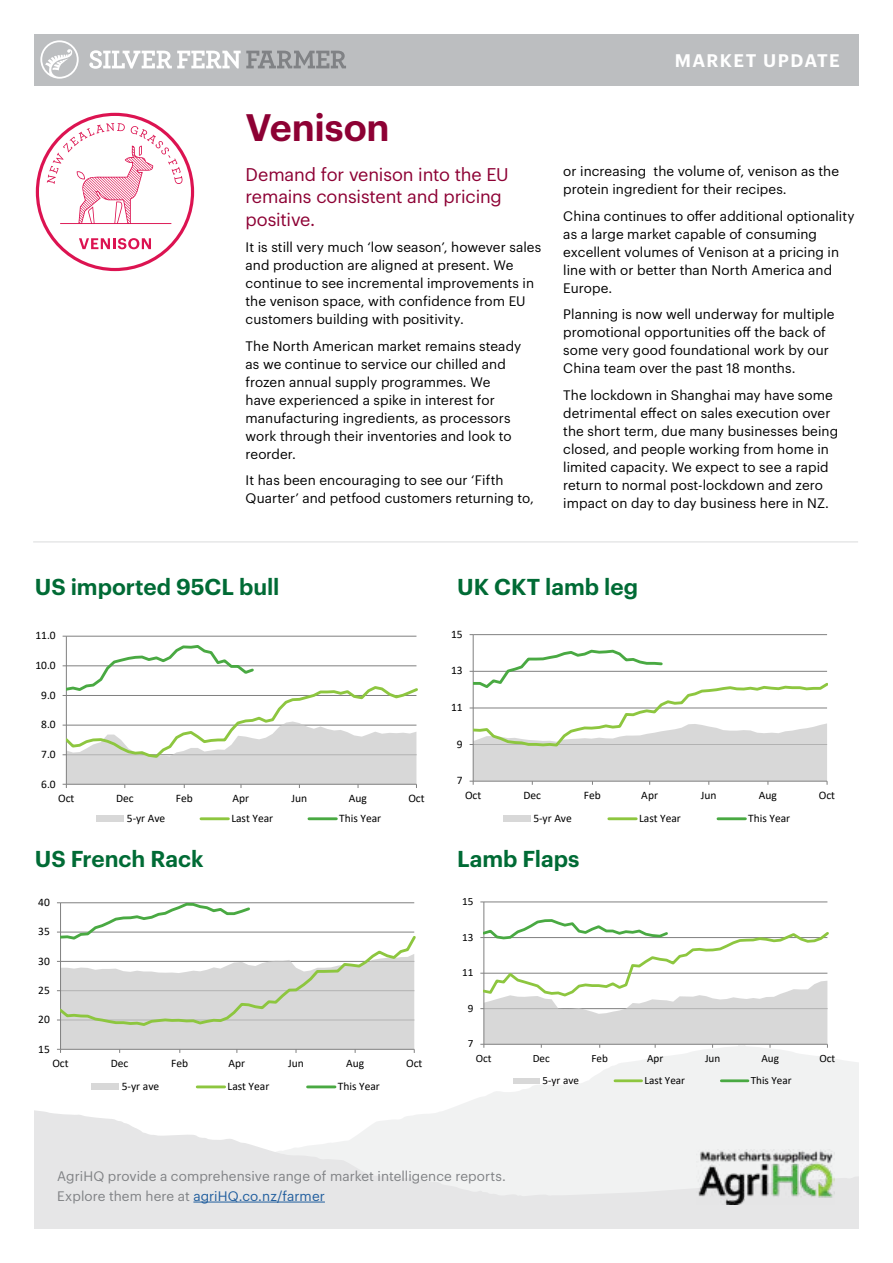
<style>
.page{position:relative;width:893px;height:1263px;background:#fff}
.page>*{position:absolute;margin:0;border:0;box-sizing:border-box;transform-origin:0 0}
.t1{font:600 37.5px "Graphik";letter-spacing:-.005em;color:#8d0134}
.t2{font:600 22.5px "Graphik";color:#006b35}
.t3{font:18px/22.5px "Graphik";letter-spacing:-.005em;color:#8d0134}
.t4{font:600 17.85px "Graphik";letter-spacing:.075em;color:#fff}
.t5{font:13.5px/18px "Graphik";letter-spacing:.005em;color:#000}
.t6{font:13.5px/19.5px "Graphik";letter-spacing:.005em;color:#808285}
.t7{font:11.55px "Calibri";letter-spacing:-.005em;color:#000}
.t8{font:11.1px "Calibri";letter-spacing:-.005em;color:#000}
.s1{color:#215e9e}
</style>
<div class="page">
<div style="left:34px;top:34px;width:825px;height:51px;background:#bcbec0"></div>
<svg style="left:40px;top:40px;width:39px;height:39px"></svg>
<svg style="left:34px;top:1108px;width:446px;height:121px;fill:#e6e6e7"></svg>
<svg style="left:89px;top:50px;width:257px;height:19px"></svg>
<hr style="left:33px;top:541px;width:825px;height:2px;background:#e6e7e8">
<svg style="left:36px;top:113px;width:158px;height:158px"></svg>
<hr style="left:193px;top:1202px;width:132px;height:1px;background:#215e9e">
<hr style="left:66px;top:636px;width:350px;height:1px;background:#808080">
<hr style="left:66px;top:636px;width:1px;height:148px;background:#808080">
<svg style="left:63px;top:643px;width:354px;height:145px"></svg>
<div style="left:97px;top:816px;width:27px;height:6px;background:#d8d8d8"></div>
<hr style="left:201px;top:817px;width:27px;height:3px;background:#8dc63f">
<hr style="left:309px;top:817px;width:27px;height:3px;background:#49a942">
<hr style="left:473px;top:634px;width:354px;height:1px;background:#808080">
<hr style="left:473px;top:635px;width:1px;height:146px;background:#808080">
<svg style="left:470px;top:648px;width:358px;height:137px"></svg>
<div style="left:503px;top:816px;width:27px;height:6px;background:#d8d8d8"></div>
<hr style="left:609px;top:817px;width:27px;height:3px;background:#8dc63f">
<hr style="left:718px;top:817px;width:27px;height:3px;background:#49a942">
<svg style="left:57px;top:902px;width:358px;height:151px"></svg>
<div style="left:92px;top:1084px;width:27px;height:6px;background:#d8d8d8"></div>
<hr style="left:197px;top:1085px;width:28px;height:3px;background:#8dc63f">
<hr style="left:308px;top:1085px;width:27px;height:3px;background:#49a942">
<hr style="left:484px;top:902px;width:343px;height:1px;background:#808080">
<hr style="left:484px;top:902px;width:1px;height:142px;background:#808080">
<svg style="left:480px;top:918px;width:379px;height:311px"></svg>
<div style="left:513px;top:1078px;width:27px;height:6px;background:#d8d8d8"></div>
<hr style="left:615px;top:1079px;width:27px;height:3px;background:#8dc63f">
<hr style="left:721px;top:1079px;width:27px;height:3px;background:#49a942">
<img style="left:697px;top:1149px;width:138px;height:55px">
<h1 class="t1" style="left:246px;top:99px;width:146px">Venison</h1>
<h3 class="t3" style="left:246px;top:162px;width:265px">Demand for venison into the EU remains consistent and pricing positive.</h3>
<p class="t5" style="left:246px;top:237px;width:297px">It is still very much ‘low season’, however sales and production are aligned at present. We continue to see incremental improvements in the venison space, with confidence from EU customers building with positivity.</p>
<p class="t5" style="left:246px;top:336px;width:277px">The North American market remains steady as we continue to service our chilled and frozen annual supply programmes. We have experienced a spike in interest for manufacturing ingredients, as processors work through their inventories and look to reorder.</p>
<p class="t5" style="left:246px;top:470px;width:290px">It has been encouraging to see our ‘Fifth<br>Quarter’ and petfood customers returning to,</p>
<h3 class="t4" style="left:675px;top:47px;width:167px">MARKET UPDATE</h3>
<p class="t5" style="left:563px;top:161px;width:277px">or increasing the volume of, venison as the protein ingredient for their recipes.</p>
<p class="t5" style="left:563px;top:206px;width:293px">China continues to offer additional optionality as a large market capable of consuming excellent volumes of Venison at a pricing in line with or better than North America and Europe.</p>
<p class="t5" style="left:563px;top:304px;width:273px">Planning is now well underway for multiple promotional opportunities off the back of some very good foundational work by our China team over the past 18 months.</p>
<p class="t5" style="left:563px;top:385px;width:276px">The lockdown in Shanghai may have some detrimental effect on sales execution over the short term, due many businesses being closed, and people working from home in limited capacity. We expect to see a rapid return to normal post-lockdown and zero impact on day to day business here in NZ.</p>
<h2 class="t2" style="left:35px;top:570px;width:246px">US imported 95CL bull</h2>
<h2 class="t2" style="left:457px;top:570px;width:182px">UK CKT lamb leg</h2>
<p class="t7" style="left:35px;top:628px;width:22px">11.0</p>
<p class="t7" style="left:35px;top:657px;width:22px">10.0</p>
<p class="t7" style="left:41px;top:687px;width:16px">9.0</p>
<p class="t7" style="left:41px;top:716px;width:16px">8.0</p>
<p class="t7" style="left:41px;top:746px;width:16px">7.0</p>
<p class="t7" style="left:41px;top:776px;width:16px">6.0</p>
<p class="t7" style="left:58px;top:790px;width:18px">Oct</p>
<p class="t7" style="left:116px;top:790px;width:19px">Dec</p>
<p class="t7" style="left:176px;top:790px;width:18px">Feb</p>
<p class="t7" style="left:233px;top:790px;width:18px">Apr</p>
<p class="t7" style="left:292px;top:790px;width:17px">Jun</p>
<p class="t7" style="left:349px;top:790px;width:20px">Aug</p>
<p class="t7" style="left:408px;top:790px;width:18px">Oct</p>
<p class="t7" style="left:127px;top:810px;width:40px">5-yr Ave</p>
<p class="t7" style="left:231px;top:810px;width:43px">Last Year</p>
<p class="t7" style="left:339px;top:810px;width:44px">This Year</p>
<p class="t7" style="left:451px;top:626px;width:13px">15</p>
<p class="t7" style="left:451px;top:663px;width:13px">13</p>
<p class="t7" style="left:451px;top:699px;width:13px">11</p>
<p class="t7" style="left:457px;top:736px;width:7px">9</p>
<p class="t7" style="left:457px;top:772px;width:7px">7</p>
<p class="t7" style="left:465px;top:787px;width:18px">Oct</p>
<p class="t7" style="left:524px;top:787px;width:19px">Dec</p>
<p class="t7" style="left:584px;top:787px;width:18px">Feb</p>
<p class="t7" style="left:641px;top:787px;width:18px">Apr</p>
<p class="t7" style="left:701px;top:787px;width:17px">Jun</p>
<p class="t7" style="left:759px;top:787px;width:20px">Aug</p>
<p class="t7" style="left:819px;top:787px;width:18px">Oct</p>
<p class="t7" style="left:533px;top:810px;width:40px">5-yr Ave</p>
<p class="t7" style="left:639px;top:810px;width:43px">Last Year</p>
<p class="t7" style="left:748px;top:810px;width:44px">This Year</p>
<h2 class="t2" style="left:35px;top:841px;width:170px">US French Rack</h2>
<h2 class="t2" style="left:457px;top:841px;width:124px">Lamb Flaps</h2>
<p class="t7" style="left:38px;top:894px;width:13px">40</p>
<p class="t7" style="left:38px;top:923px;width:13px">35</p>
<p class="t7" style="left:38px;top:953px;width:13px">30</p>
<p class="t7" style="left:38px;top:982px;width:13px">25</p>
<p class="t7" style="left:38px;top:1011px;width:13px">20</p>
<p class="t7" style="left:38px;top:1041px;width:13px">15</p>
<p class="t7" style="left:52px;top:1055px;width:18px">Oct</p>
<p class="t7" style="left:111px;top:1055px;width:19px">Dec</p>
<p class="t7" style="left:171px;top:1055px;width:18px">Feb</p>
<p class="t7" style="left:229px;top:1055px;width:18px">Apr</p>
<p class="t7" style="left:288px;top:1055px;width:17px">Jun</p>
<p class="t7" style="left:346px;top:1055px;width:20px">Aug</p>
<p class="t7" style="left:406px;top:1055px;width:18px">Oct</p>
<p class="t7" style="left:122px;top:1078px;width:39px">5-yr ave</p>
<p class="t7" style="left:228px;top:1078px;width:43px">Last Year</p>
<p class="t7" style="left:338px;top:1078px;width:44px">This Year</p>
<p class="t8" style="left:462px;top:894px;width:13px">15</p>
<p class="t8" style="left:462px;top:929px;width:13px">13</p>
<p class="t8" style="left:462px;top:965px;width:13px">11</p>
<p class="t8" style="left:468px;top:1000px;width:7px">9</p>
<p class="t8" style="left:468px;top:1036px;width:7px">7</p>
<p class="t8" style="left:476px;top:1050px;width:17px">Oct</p>
<p class="t8" style="left:533px;top:1050px;width:19px">Dec</p>
<p class="t8" style="left:591px;top:1050px;width:18px">Feb</p>
<p class="t8" style="left:647px;top:1050px;width:18px">Apr</p>
<p class="t8" style="left:705px;top:1050px;width:17px">Jun</p>
<p class="t8" style="left:761px;top:1050px;width:19px">Aug</p>
<p class="t8" style="left:820px;top:1050px;width:17px">Oct</p>
<p class="t8" style="left:542px;top:1072px;width:38px">5-yr ave</p>
<p class="t8" style="left:644px;top:1072px;width:42px">Last Year</p>
<p class="t8" style="left:751px;top:1072px;width:42px">This Year</p>
<p class="t6" style="left:57px;top:1165px;width:450px">AgriHQ provide a comprehensive range of market intelligence reports.<br>Explore them here at <span class="s1">agriHQ.co.nz/farmer</span></p>
</div>
